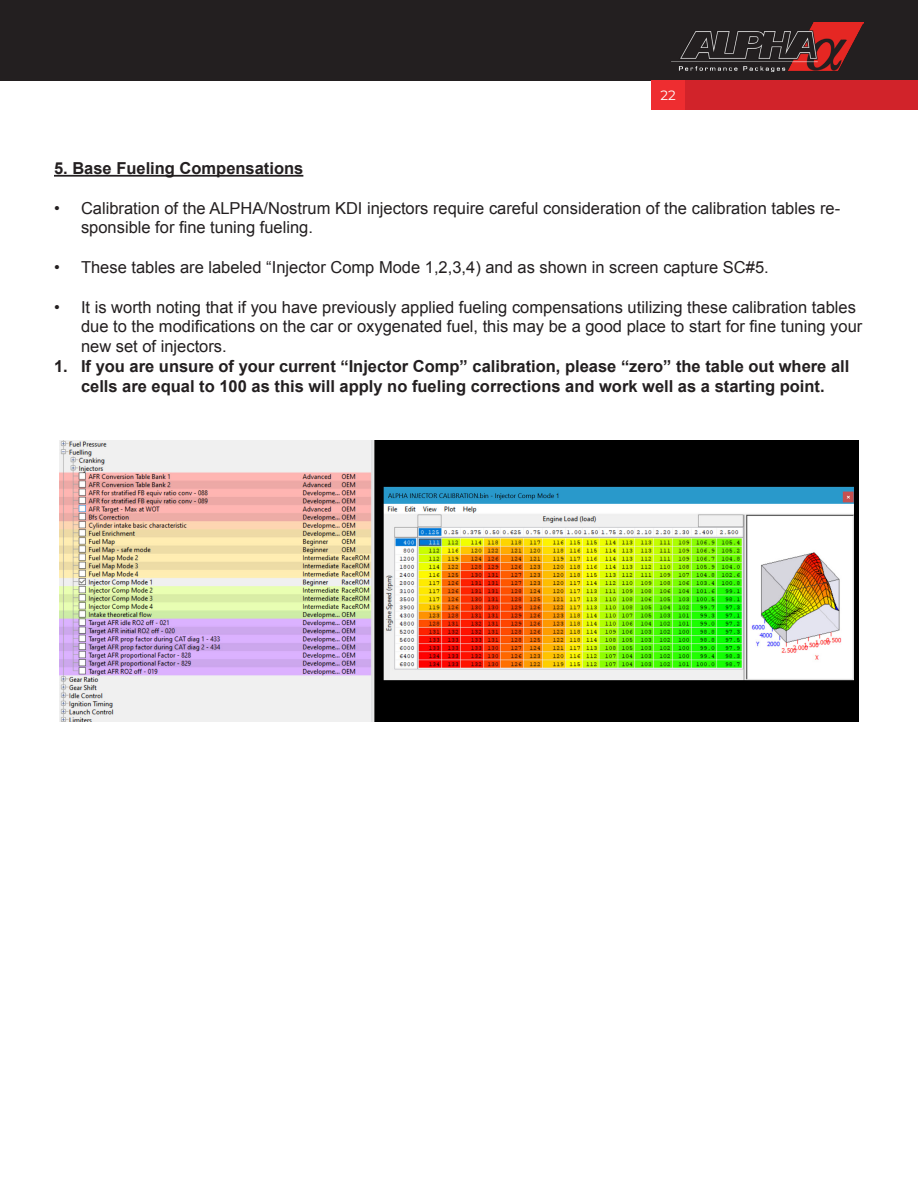
<style>
.page{position:relative;width:918px;height:1188px;background:#fff}
.page>*{position:absolute;margin:0;border:0;box-sizing:border-box;transform-origin:0 0}
.t1{font:16.5px/19.8px "Arial";color:#231f20}
.t2{font:700 16.5px/19.8px "Arial";color:#231f20;text-align:center}
.t3{font:13.5px "Montserrat";color:#fff}
</style>
<div class="page">
<div style="left:0;top:0;width:918px;height:80px;background:#231f20"></div>
<div style="left:652px;top:80px;width:266px;height:30px;background:#d1232a"></div>
<div style="left:651px;top:80px;width:34px;height:30px;background:#ee2d30"></div>
<img style="left:672px;top:23px;width:192px;height:49px">
<hr style="left:54px;top:175px;width:249px;height:2px;background:#231f20">
<img style="left:59px;top:441px;width:800px;height:281px">
<p class="t3" style="left:661px;top:86px;width:17px">22</p>
<p class="t2" style="left:54px;top:159px;width:251px">5. Base Fueling Compensations</p>
<p class="t1" style="left:81px;top:198px;width:761px;text-indent:-27px">• Calibration of the ALPHA/Nostrum KDI injectors require careful consideration of the calibration tables re&shy;sponsible for fine tuning fueling.</p>
<p class="t1" style="left:54px;top:257px;width:716px">• These tables are labeled “Injector Comp Mode 1,2,3,4) and as shown in screen capture SC#5.</p>
<p class="t1" style="left:81px;top:297px;width:783px;text-indent:-27px">• It is worth noting that if you have previously applied fueling compensations utilizing these calibration tables due to the modifications on the car or oxygenated fuel, this may be a good place to start for fine tuning your new set of injectors.</p>
<p class="t2" style="left:54px;top:357px;width:797px">1. If you are unsure of your current “Injector Comp” calibration, please “zero” the table out where all cells are equal to 100 as this will apply no fueling corrections and work well as a starting point.</p>
</div>
